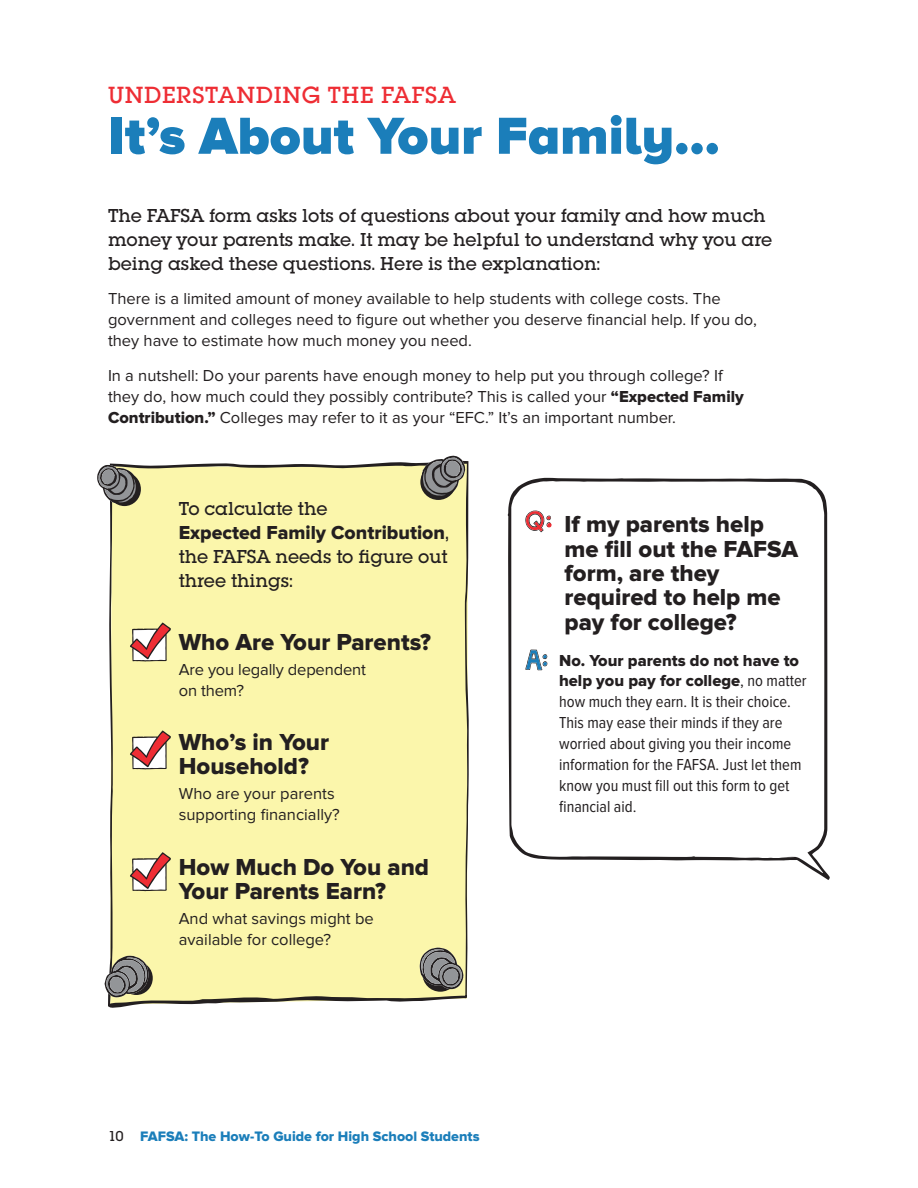
<style>
.page{position:relative;width:918px;height:1188px;background:#fff}
.page>*{position:absolute;margin:0;border:0;box-sizing:border-box;transform-origin:0 0}
.t1{font:900 54px "Proxima Nova A";color:#1b7eba}
.t2{font:500 24.3px "Lubalin Graph EF";letter-spacing:.03em;color:#ee2d34}
.t3{font:24px/24.5px "Proxima Nova Extrabld";color:#231f20}
.t4{font:500 19.5px/24px "Lubalin Graph EF";color:#231f20}
.t5{font:19.5px "Proxima Nova Extrabld";color:#231f20}
.t6{font:16.5px/21px "Proxima Nova";color:#231f20}
.t7{font:16.5px/21px "Proxima Nova Cond";color:#231f20}
.t8{font:16.5px/20.2px "Proxima Nova Extrabld";color:#231f20}
.t9{font:14.25px "Proxima Nova Extrabld";color:#1b7eba}
.s1{font-family:"Proxima Nova Extrabld"}
.s2{font-family:"Lubalin Graph EF";font-weight:500}
.s3{font-family:"Lubalin Graph EF";font-weight:500;font-size:15px;color:#231f20}
.s4{font-family:"Proxima Nova Cond"}
</style>
<div class="page">
<div style="left:108px;top:461px;width:361px;height:547px;background:#fbf6ab"></div>
<svg style="left:120px;top:961px;width:33px;height:34px"></svg>
<svg style="left:105px;top:956px;width:44px;height:41px;background:#86857e"></svg>
<div style="left:108px;top:472px;width:33px;height:34px;background:#231f20;border-radius:50%"></div>
<svg style="left:97px;top:465px;width:40px;height:39px"></svg>
<div style="left:420px;top:464px;width:36px;height:36px;background:#231f20;border-radius:50%"></div>
<svg style="left:421px;top:456px;width:44px;height:42px"></svg>
<svg style="left:507px;top:478px;width:323px;height:402px"></svg>
<svg style="left:511px;top:481px;width:313px;height:392px"></svg>
<svg style="left:525px;top:511px;width:27px;height:21px"></svg>
<svg style="left:525px;top:650px;width:22px;height:20px"></svg>
<svg style="left:130px;top:622px;width:41px;height:40px"></svg>
<svg style="left:130px;top:730px;width:41px;height:39px"></svg>
<svg style="left:130px;top:852px;width:41px;height:39px"></svg>
<svg style="left:422px;top:956px;width:36px;height:36px"></svg>
<svg style="left:420px;top:948px;width:43px;height:41px;background:#89887c"></svg>
<h2 class="t2" style="left:108px;top:80px;width:130px">understand</h2>
<h2 class="t2" style="left:274px;top:80px;width:183px">ing THE FAFSA</h2>
<h1 class="t1" style="left:108px;top:104px;width:613px">It’s About Your Family…</h1>
<p class="t4" style="left:108px;top:203px;width:666px">The FAFSA form asks lots of questions about your family and how much money your parents make. It may be helpful to understand why you are being asked these questions. Here is the explanation:</p>
<p class="t6" style="left:108px;top:289px;width:651px">There is a limited amount of money available to help students with college costs. The government and colleges need to figure out whether you deserve financial help. If you do, they have to estimate how much money you need.</p>
<p class="t6" style="left:108px;top:365px;width:637px">In a nutshell: Do your parents have enough money to help put you through college? If they do, how much could they possibly contribute? This is called your <span class="s1">“Expected Family<br>Contribution.”</span> Colleges may refer to it as your “EFC.” It’s an important number.</p>
<p class="t4" style="left:179px;top:496px;width:150px">To calculate the</p>
<p class="t5" style="left:179px;top:521px;width:272px">Expected Family Contribution<span class="s2">,</span></p>
<p class="t4" style="left:179px;top:544px;width:271px">the FAFSA needs to figure out three things:</p>
<h3 class="t3" style="left:179px;top:630px;width:254px">Who Are Your Parents?</h3>
<p class="t6" style="left:179px;top:659px;width:189px">Are you legally dependent on them?</p>
<h3 class="t3" style="left:179px;top:730px;width:152px">Who’s in Your<br>Household?</h3>
<p class="t6" style="left:179px;top:784px;width:162px">Who are your parents supporting financially?</p>
<h3 class="t3" style="left:179px;top:855px;width:252px">How Much Do You and<br>Your Parents Earn?</h3>
<p class="t6" style="left:179px;top:908px;width:197px">And what savings might be available for college?</p>
<p class="t9" style="left:108px;top:1128px;width:373px"><span class="s3">10</span> FAFSA: The How-To Guide for High School Students</p>
<h3 class="t3" style="left:565px;top:513px;width:235px">If my parents help me fill out the FAFSA form, are they required to help me pay for college?</h3>
<p class="t8" style="left:559px;top:651px;width:249px">No. Your parents do not have to help you pay for college<span class="s4">, no matter</span></p>
<p class="t7" style="left:559px;top:692px;width:244px">how much they earn. It is their choice.<br>This may ease their minds if they are worried about giving you their income information for the FAFSA. Just let them know you must fill out this form to get financial aid.</p>
</div>
